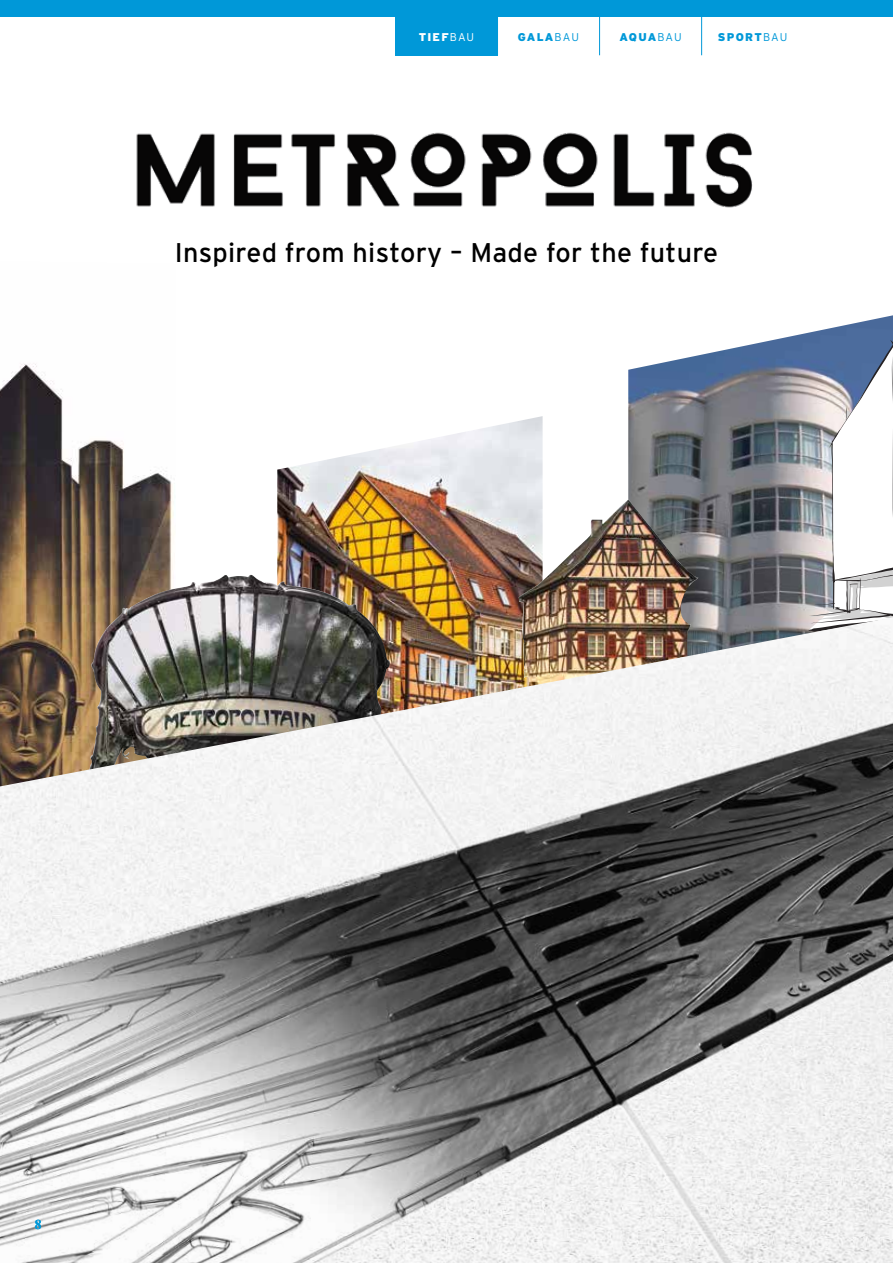
<style>
.page{position:relative;width:893px;height:1263px;background:#fff}
.page>*{position:absolute;margin:0;border:0;box-sizing:border-box;transform-origin:0 0}
.t1{font:27px "Interstate Pl";letter-spacing:.01em;color:#000}
.t2{font:700 13.5px "Times New Roman";color:#0098d8}
.t3{font:900 11.25px "Interstate Pl";letter-spacing:.11em;color:#0098d8}
.t4{font:900 11.25px "Interstate Pl";color:#fff}
.s1{font-weight:300}
</style>
<div class="page">
<hr style="left:599px;top:0;width:1px;height:55px;background:#0098d8">
<hr style="left:497px;top:0;width:1px;height:55px;background:#0098d8">
<hr style="left:701px;top:0;width:1px;height:55px;background:#0098d8">
<div style="left:0;top:0;width:893px;height:17px;background:#0098d8"></div>
<div style="left:395px;top:0;width:102px;height:55px;background:#0098d8"></div>
<img style="left:628px;top:315px;width:265px;height:302px">
<img style="left:277px;top:416px;width:266px;height:201px">
<img style="left:0;top:364px;width:174px;height:253px">
<img style="left:89px;top:575px;width:259px;height:42px">
<img style="left:518px;top:500px;width:193px;height:117px">
<svg style="left:807px;top:339px;width:86px;height:278px"></svg>
<img style="left:0;top:617px;width:893px;height:646px">
<img style="left:136px;top:132px;width:617px;height:76px">
<p class="t4" style="left:419px;top:30px;width:57px">TIEF<span class="s1">BAU</span></p>
<p class="t3" style="left:518px;top:30px;width:63px">GALA<span class="s1">BAU</span></p>
<p class="t3" style="left:619px;top:30px;width:64px">AQUA<span class="s1">BAU</span></p>
<p class="t3" style="left:718px;top:30px;width:71px">SPORT<span class="s1">BAU</span></p>
<p class="t1" style="left:175px;top:237px;width:545px">Inspired from history – Made for the future</p>
<p class="t2" style="left:35px;top:1215px;width:8px">8</p>
</div>
